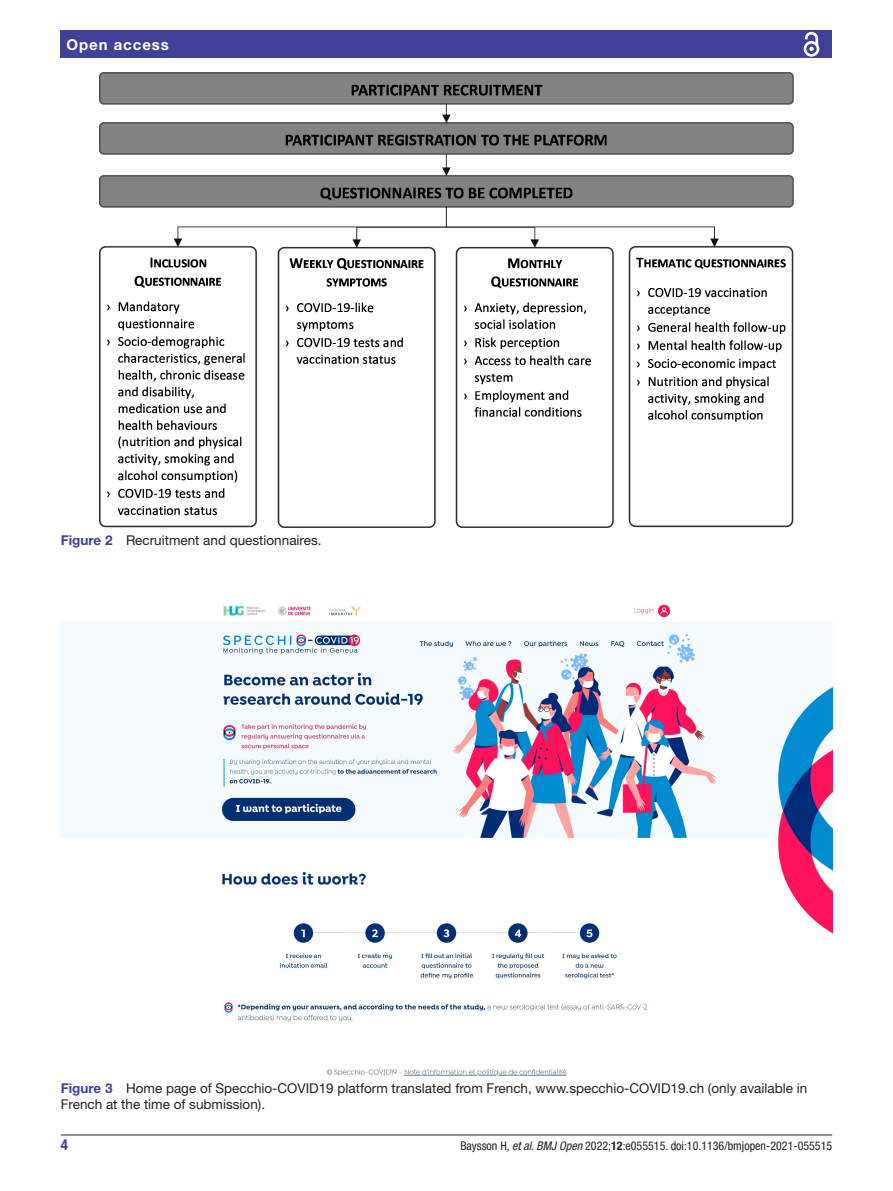
<style>
.page{position:relative;width:893px;height:1191px;background:#fff}
.page>*{position:absolute;margin:0;border:0;box-sizing:border-box;transform-origin:0 0}
.t1{font:700 15px "Helvetica Neue LT Std";letter-spacing:.065em;color:#fff}
.t2{font:700 condensed 15px "Helvetica Neue LT Std";color:#414099}
.t3{font:13.5px/16.2px "Helvetica Neue LT Std";color:#231f20}
.t4{font:condensed 12px "Helvetica Neue LT Std";color:#231f20}
.s1{font-weight:700;color:#414099}
.s2{font-style:italic}
.s3{font-weight:700}
</style>
<div class="page">
<hr style="left:61px;top:1134px;width:771px;height:1px;background:#231f20">
<div style="left:61px;top:31px;width:771px;height:27px;background:#414099"></div>
<svg style="left:803px;top:31px;width:17px;height:26px"></svg>
<img style="left:99px;top:73px;width:695px;height:454px">
<img style="left:218px;top:604px;width:614px;height:471px">
<p class="t1" style="left:66px;top:35px;width:104px">Open access</p>
<p class="t3" style="left:61px;top:532px;width:262px"><span class="s1">Figure 2</span> Recruitment and questionnaires.</p>
<p class="t3" style="left:61px;top:1080px;width:748px"><span class="s1">Figure 3</span> Home page of Specchio-COVID19 platform translated from French, www.specchio-COVID19.ch (only available in<br>French at the time of submission).</p>
<p class="t2" style="left:61px;top:1135px;width:9px">4</p>
<p class="t4" style="left:460px;top:1138px;width:373px">Baysson H, <span class="s2">et al</span>. <span class="s2">BMJ Open</span> 2022;<span class="s3">12</span>:e055515. doi:10.1136/bmjopen-2021-055515</p>
</div>
